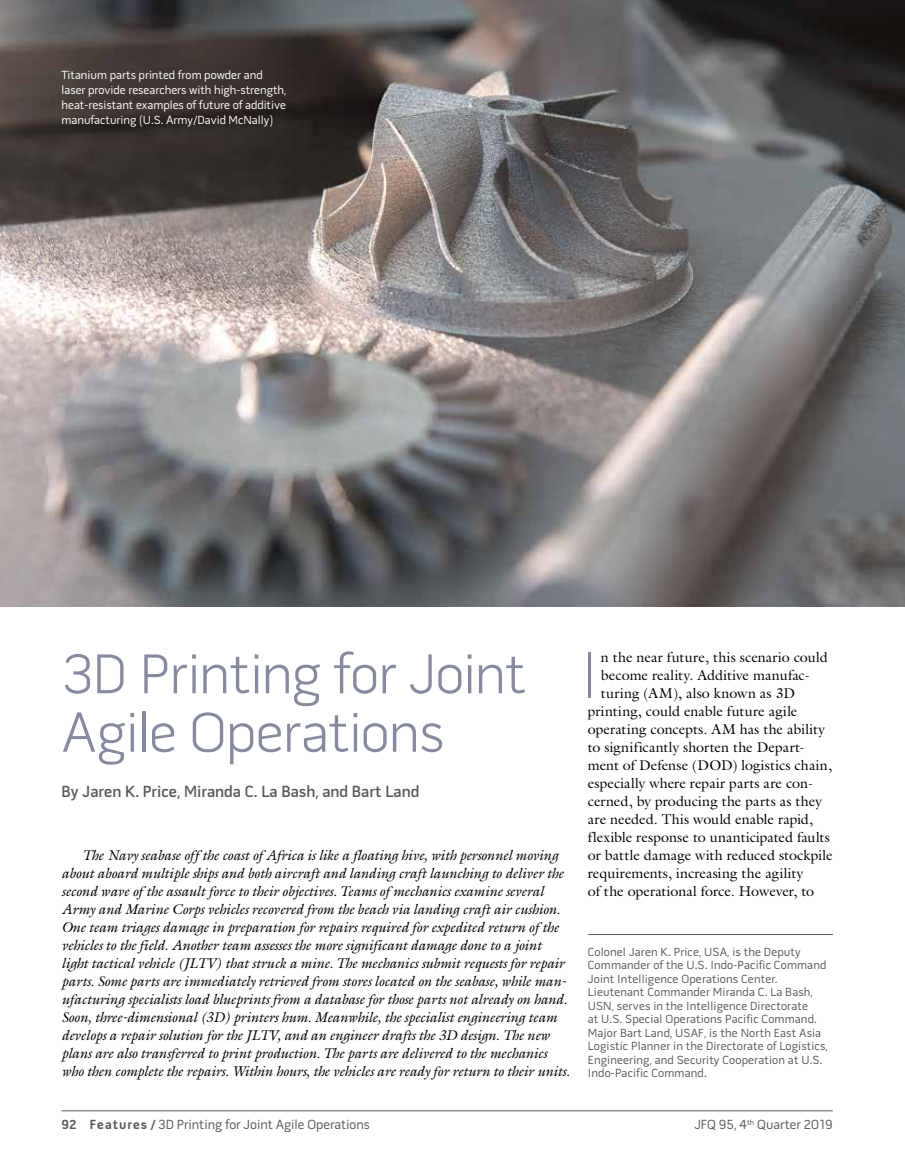
<style>
.page{position:relative;width:905px;height:1175px;background:#fff}
.page>*{position:absolute;margin:0;border:0;box-sizing:border-box;transform-origin:0 0}
.t1{font:100 67.2px "Pill Gothic 600 mg";color:#858a9e}
.t2{font:300 57px/58.5px "Pill Gothic 600 mg";letter-spacing:-.02em;color:#858a9e}
.t3{font:600 16.5px "Pill Gothic 600 mg";color:#58595b}
.t4{font:italic 14.25px/18px "Galliard Std";letter-spacing:-.015em;color:#000}
.t5{font:14.25px "Galliard Std";letter-spacing:.005em;color:#000}
.t6{font:14.25px "Galliard Std";letter-spacing:.025em;color:#000}
.t7{font:13.5px "Pill Gothic 600 mg";color:#58595b}
.t8{font:12px/13.5px "Pill Gothic 600 mg";letter-spacing:.01em;color:#58595b}
.t9{font:12px/15px "Pill Gothic 600 mg";color:#fff}
.s1{font-weight:700}
</style>
<div class="page">
<hr style="left:62px;top:1110px;width:770px;height:1px;background:#58595b">
<hr style="left:588px;top:934px;width:244px;height:1px;background:#58595b">
<img style="left:0;top:0;width:904px;height:606px">
<p class="t9" style="left:62px;top:69px;width:226px">Titanium parts printed from powder and laser provide researchers with high-strength, heat-resistant examples of future of additive manufacturing (U.S. Army/David McNally)</p>
<h2 class="t2" style="left:62px;top:649px;width:466px">3D Printing for Joint<br>Agile Operations</h2>
<p class="t3" style="left:62px;top:784px;width:359px">By Jaren K. Price, Miranda C. La Bash, and Bart Land</p>
<p class="t4" style="left:61px;top:845px;width:509px;text-indent:21px">The Navy seabase off the coast of Africa is like a floating hive, with personnel moving about aboard multiple ships and both aircraft and landing craft launching to deliver the second wave of the assault force to their objectives. Teams of mechanics examine several Army and Marine Corps vehicles recovered from the beach via landing craft air cushion.<br>One team triages damage in preparation for repairs required for expedited return of the vehicles to the field. Another team assesses the more significant damage done to a joint light tactical vehicle (JLTV) that struck a mine. The mechanics submit requests for repair parts. Some parts are immediately retrieved from stores located on the seabase, while man&shy;ufacturing specialists load blueprints from a database for those parts not already on hand.<br>Soon, three-dimensional (3D) printers hum. Meanwhile, the specialist engineering team develops a repair solution for the JLTV, and an engineer drafts the 3D design. The new plans are also transferred to print production. The parts are delivered to the mechanics who then complete the repairs. Within hours, the vehicles are ready for return to their units.</p>
<h1 class="t1" style="left:580px;top:648px;width:20px">I</h1>
<p class="t5" style="left:601px;top:648px;width:228px">n the near future, this scenario could</p>
<p class="t5" style="left:601px;top:666px;width:210px">become reality. Additive manufac-</p>
<p class="t6" style="left:601px;top:684px;width:196px">turing (AM), also known as 3D</p>
<p class="t5" style="left:588px;top:702px;width:211px">printing, could enable future agile</p>
<p class="t5" style="left:588px;top:720px;width:239px">operating concepts. AM has the ability</p>
<p class="t5" style="left:588px;top:738px;width:218px">to significantly shorten the Depart-</p>
<p class="t5" style="left:588px;top:756px;width:246px">ment of Defense (DOD) logistics chain,</p>
<p class="t5" style="left:588px;top:774px;width:227px">especially where repair parts are con-</p>
<p class="t5" style="left:588px;top:792px;width:236px">cerned, by producing the parts as they</p>
<p class="t5" style="left:588px;top:810px;width:227px">are needed. This would enable rapid,</p>
<p class="t5" style="left:588px;top:828px;width:243px">flexible response to unanticipated faults</p>
<p class="t5" style="left:588px;top:846px;width:246px">or battle damage with reduced stockpile</p>
<p class="t5" style="left:588px;top:864px;width:217px">requirements, increasing the agility</p>
<p class="t5" style="left:588px;top:882px;width:228px">of the operational force. However, to</p>
<p class="t8" style="left:588px;top:946px;width:241px">Colonel Jaren K. Price, USA, is the Deputy Commander of the U.S. Indo-Pacific Command Joint Intelligence Operations Center.<br>Lieutenant Commander Miranda C. La Bash, USN, serves in the Intelligence Directorate<br>at U.S. Special Operations Pacific Command.<br>Major Bart Land, USAF, is the North East Asia Logistic Planner in the Directorate of Logistics, Engineering, and Security Cooperation at U.S.<br>Indo-Pacific Command.</p>
<p class="t7" style="left:62px;top:1119px;width:310px"><span class="s1">92 Features /</span> 3D Printing for Joint Agile Operations</p>
<p class="t7" style="left:694px;top:1119px;width:140px">JFQ 95, 4<sup>th</sup> Quarter 2019</p>
</div>
